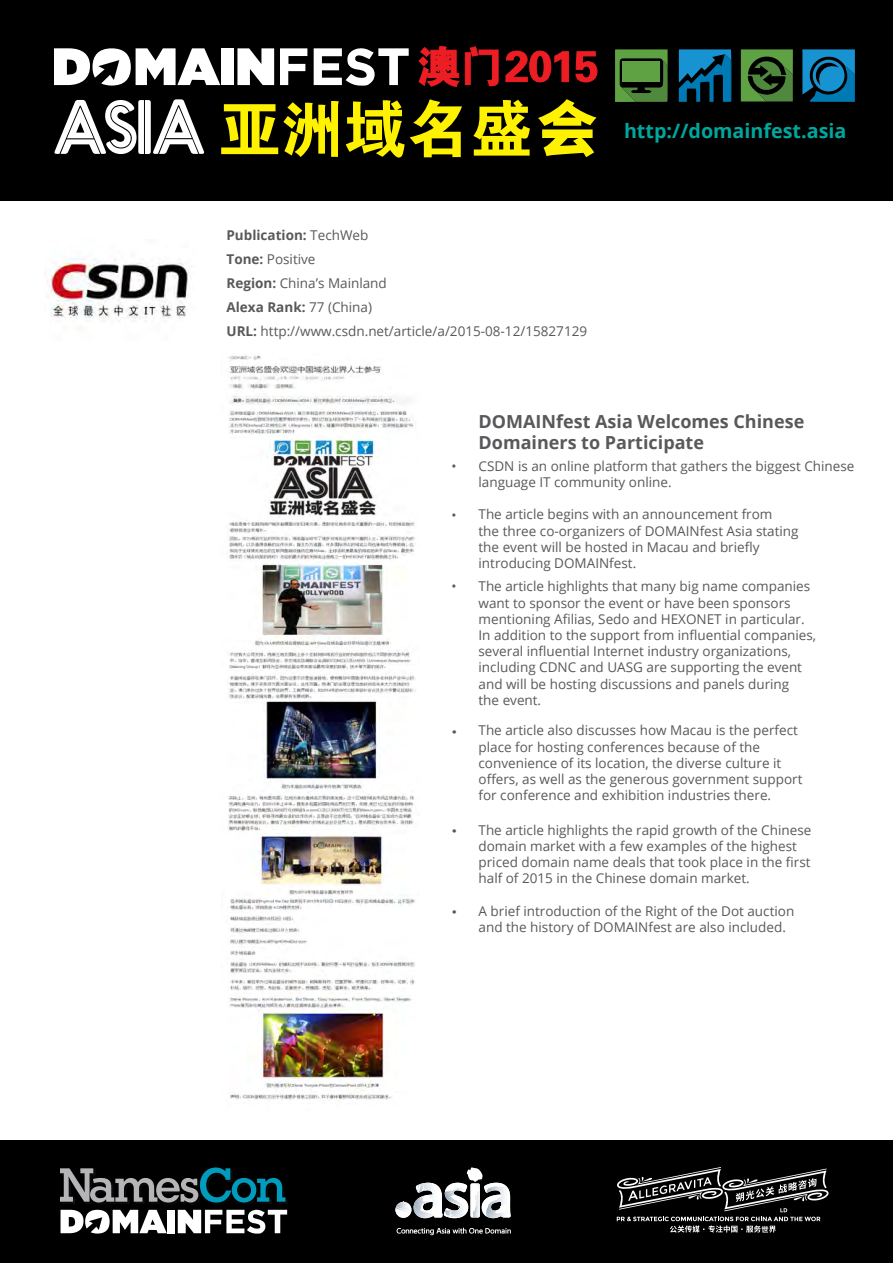
<style>
.page{position:relative;width:893px;height:1263px;background:#fff}
.page>*{position:absolute;margin:0;border:0;box-sizing:border-box;transform-origin:0 0}
.t1{font:700 19.8px "Open Sans";color:#00a79e}
.t2{font:700 18px/21.6px "Open Sans";color:#58595b}
.t3{font:13.5px/16.2px "Open Sans";color:#58595b}
.t4{font:300 13.5px "Microsoft Ya Hei";color:#58595b}
.s1{font-weight:700}
.s2{font-family:"Microsoft Ya Hei";font-weight:300}
</style>
<div class="page">
<div style="left:0;top:1140px;width:893px;height:123px;background:#000"></div>
<div style="left:0;top:0;width:893px;height:201px;background:#000"></div>
<svg style="left:221px;top:101px;width:118px;height:56px"></svg>
<svg style="left:346px;top:99px;width:116px;height:59px"></svg>
<svg style="left:473px;top:100px;width:57px;height:56px"></svg>
<svg style="left:54px;top:99px;width:150px;height:55px"></svg>
<div style="left:221px;top:48px;width:12px;height:37px;background:#fff"></div>
<svg style="left:54px;top:48px;width:166px;height:38px"></svg>
<svg style="left:237px;top:48px;width:37px;height:37px"></svg>
<svg style="left:280px;top:48px;width:27px;height:37px"></svg>
<svg style="left:314px;top:48px;width:95px;height:38px"></svg>
<svg style="left:538px;top:99px;width:58px;height:58px"></svg>
<svg style="left:418px;top:46px;width:81px;height:41px"></svg>
<svg style="left:505px;top:51px;width:64px;height:31px"></svg>
<svg style="left:575px;top:51px;width:22px;height:31px"></svg>
<svg style="left:679px;top:49px;width:52px;height:53px"></svg>
<svg style="left:741px;top:49px;width:52px;height:52px"></svg>
<svg style="left:802px;top:49px;width:53px;height:53px"></svg>
<svg style="left:615px;top:49px;width:53px;height:53px"></svg>
<div style="left:622px;top:61px;width:38px;height:21px;background:#5fa244"></div>
<img style="left:62px;top:1202px;width:29px;height:2px">
<img style="left:96px;top:1202px;width:62px;height:2px">
<img style="left:158px;top:1202px;width:36px;height:2px">
<img style="left:240px;top:1197px;width:48px;height:7px">
<svg style="left:60px;top:1167px;width:225px;height:35px"></svg>
<div style="left:167px;top:1210px;width:8px;height:23px;background:#fff"></div>
<svg style="left:61px;top:1210px;width:106px;height:23px"></svg>
<svg style="left:178px;top:1209px;width:109px;height:25px"></svg>
<svg style="left:617px;top:1167px;width:212px;height:66px"></svg>
<svg style="left:413px;top:1167px;width:98px;height:52px"></svg>
<img style="left:395px;top:1207px;width:14px;height:11px">
<img style="left:396px;top:1202px;width:15px;height:14px">
<svg style="left:397px;top:1228px;width:114px;height:7px"></svg>
<img style="left:44px;top:256px;width:145px;height:66px">
<img style="left:228px;top:355px;width:188px;height:745px">
<p class="t3" style="left:226px;top:223px;width:362px;line-height:24px"><span class="s1">Publication:</span> TechWeb<br><span class="s1">Tone:</span> Positive<br><span class="s1">Region:</span> China’s Mainland<br><span class="s1">Alexa Rank:</span> 77 (China)<br><span class="s1">URL:</span> http://www.csdn.net/article/a/2015-08-12/15827129</p>
<h1 class="t1" style="left:624px;top:117px;width:224px">http://domainfest.asia</h1>
<h2 class="t2" style="left:478px;top:410px;width:327px">DOMAINfest Asia Welcomes Chinese<br>Domainers to Participate</h2>
<p class="t3" style="left:478px;top:457px;width:377px;text-indent:-27px">• CSDN is an online platform that gathers the biggest Chinese language IT community online.</p>
<p class="t3" style="left:478px;top:506px;width:322px">The article begins with an announcement from<br>the three co-organizers of DOMAINfest Asia stating the event will be hosted in Macau and briefly introducing DOMAINfest.</p>
<p class="t3" style="left:452px;top:507px;width:7px">•</p>
<p class="t3" style="left:478px;top:578px;width:339px">The article highlights that many big name companies want to sponsor the event or have been sponsors mentioning Afilias, Sedo and HEXONET in particular.<br>In addition to the support from influential companies, several influential Internet industry organizations, including CDNC and UASG are supporting the event and will be hosting discussions and panels during<br>the event.</p>
<p class="t3" style="left:478px;top:722px;width:325px">The article also discusses how Macau is the perfect place for hosting conferences because of the convenience of its location, the diverse culture it offers, as well as the generous government support for conference and exhibition industries there.</p>
<p class="t3" style="left:478px;top:821px;width:334px;text-indent:-27px"><span class="s2">•</span> The article highlights the rapid growth of the Chinese domain market with a few examples of the highest priced domain name deals that took place in the first half of 2015 in the Chinese domain market.</p>
<p class="t3" style="left:478px;top:902px;width:317px">A brief introduction of the Right of the Dot auction and the history of DOMAINfest are also included.</p>
<p class="t3" style="left:452px;top:577px;width:7px">•</p>
<p class="t4" style="left:452px;top:723px;width:7px">•</p>
<p class="t4" style="left:452px;top:903px;width:7px">•</p>
</div>
